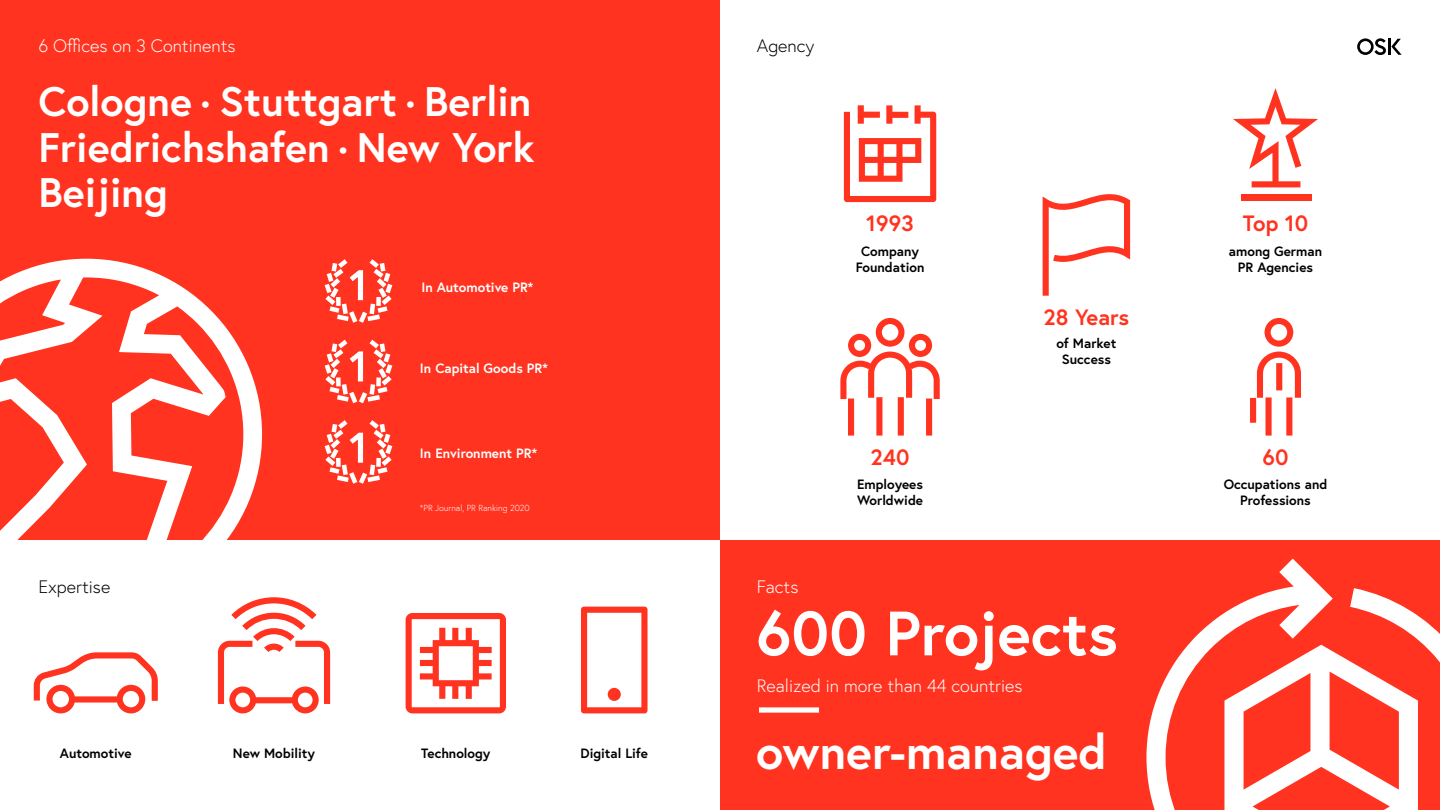
<style>
.page{position:relative;width:1440px;height:810px;background:#fff}
.page>*{position:absolute;margin:0;border:0;box-sizing:border-box;transform-origin:0 0}
.t1{font:700 62.47px "Europa";color:#fff}
.t2{font:700 48.45px "Europa";color:#fff}
.t3{font:700 41.25px/45.4px "Europa";color:#fff;text-align:justify}
.t4{font:700 22.2px "Europa";color:#ff331f}
.t5{font:300 18px "Europa";color:#fff}
.t6{font:300 18px "Europa";color:#000}
.t7{font:700 13.5px/16.2px "Europa";color:#000;text-align:center}
.t8{font:700 13.5px "Europa";color:#fff}
.t9{font:300 8.77px "Europa";color:#fff}
</style>
<div class="page">
<div style="left:0;top:0;width:720px;height:540px;background:#ff331f"></div>
<div style="left:720px;top:540px;width:720px;height:270px;background:#ff331f"></div>
<svg style="left:0;top:259px;width:262px;height:281px"></svg>
<svg style="left:1146px;top:559px;width:294px;height:251px"></svg>
<svg style="left:34px;top:652px;width:124px;height:61px"></svg>
<svg style="left:218px;top:597px;width:112px;height:116px"></svg>
<svg style="left:406px;top:613px;width:100px;height:100px"></svg>
<svg style="left:581px;top:607px;width:67px;height:106px"></svg>
<svg style="left:844px;top:105px;width:92px;height:97px"></svg>
<svg style="left:1043px;top:194px;width:87px;height:102px"></svg>
<svg style="left:1233px;top:88px;width:85px;height:99px"></svg>
<div style="left:1241px;top:194px;width:70px;height:6px;background:#ff331f"></div>
<svg style="left:1250px;top:318px;width:51px;height:118px"></svg>
<svg style="left:840px;top:318px;width:100px;height:118px"></svg>
<svg style="left:324px;top:259px;width:69px;height:64px"></svg>
<svg style="left:324px;top:339px;width:69px;height:65px"></svg>
<svg style="left:324px;top:420px;width:69px;height:64px"></svg>
<div style="left:759px;top:707px;width:60px;height:6px;background:#fff"></div>
<svg style="left:1357px;top:38px;width:45px;height:17px"></svg>
<h3 class="t5" style="left:39px;top:34px;width:199px">6 Offices on 3 Continents</h3>
<h3 class="t6" style="left:757px;top:34px;width:59px">Agency</h3>
<h3 class="t3" style="left:39px;top:78px;width:498px">Cologne · Stuttgart · Berlin Friedrichshafen · New York Beijing</h3>
<p class="t8" style="left:421px;top:278px;width:113px">In Automotive PR*</p>
<p class="t8" style="left:420px;top:359px;width:129px">In Capital Goods PR*</p>
<p class="t8" style="left:420px;top:444px;width:119px">In Environment PR*</p>
<p class="t9" style="left:420px;top:502px;width:111px">*PR Journal, PR Ranking 2020</p>
<h3 class="t6" style="left:39px;top:575px;width:73px">Expertise</h3>
<h3 class="t5" style="left:757px;top:575px;width:43px">Facts</h3>
<h3 class="t4" style="left:866px;top:208px;width:49px">1993</h3>
<h3 class="t4" style="left:1243px;top:208px;width:67px">Top 10</h3>
<p class="t7" style="left:856px;top:243px;width:70px">Company<br>Foundation</p>
<p class="t7" style="left:1229px;top:243px;width:95px">among German<br>PR Agencies</p>
<h3 class="t4" style="left:1043px;top:302px;width:87px">28 Years</h3>
<h3 class="t4" style="left:871px;top:442px;width:40px">240</h3>
<p class="t7" style="left:857px;top:475px;width:68px;text-align:left">Employees<br>Worldwide</p>
<p class="t7" style="left:1056px;top:334px;width:61px">of Market<br>Success</p>
<h3 class="t4" style="left:1263px;top:442px;width:27px">60</h3>
<p class="t7" style="left:1224px;top:475px;width:105px">Occupations and<br>Professions</p>
<h1 class="t1" style="left:756px;top:591px;width:363px">600 Projects</h1>
<p class="t7" style="left:60px;top:744px;width:73px">Automotive</p>
<p class="t7" style="left:233px;top:744px;width:84px">New Mobility</p>
<p class="t7" style="left:421px;top:744px;width:71px">Technology</p>
<p class="t7" style="left:581px;top:744px;width:69px">Digital Life</p>
<h3 class="t5" style="left:757px;top:675px;width:267px">Realized in more than 44 countries</h3>
<h2 class="t2" style="left:756px;top:719px;width:352px">owner-managed</h2>
</div>
